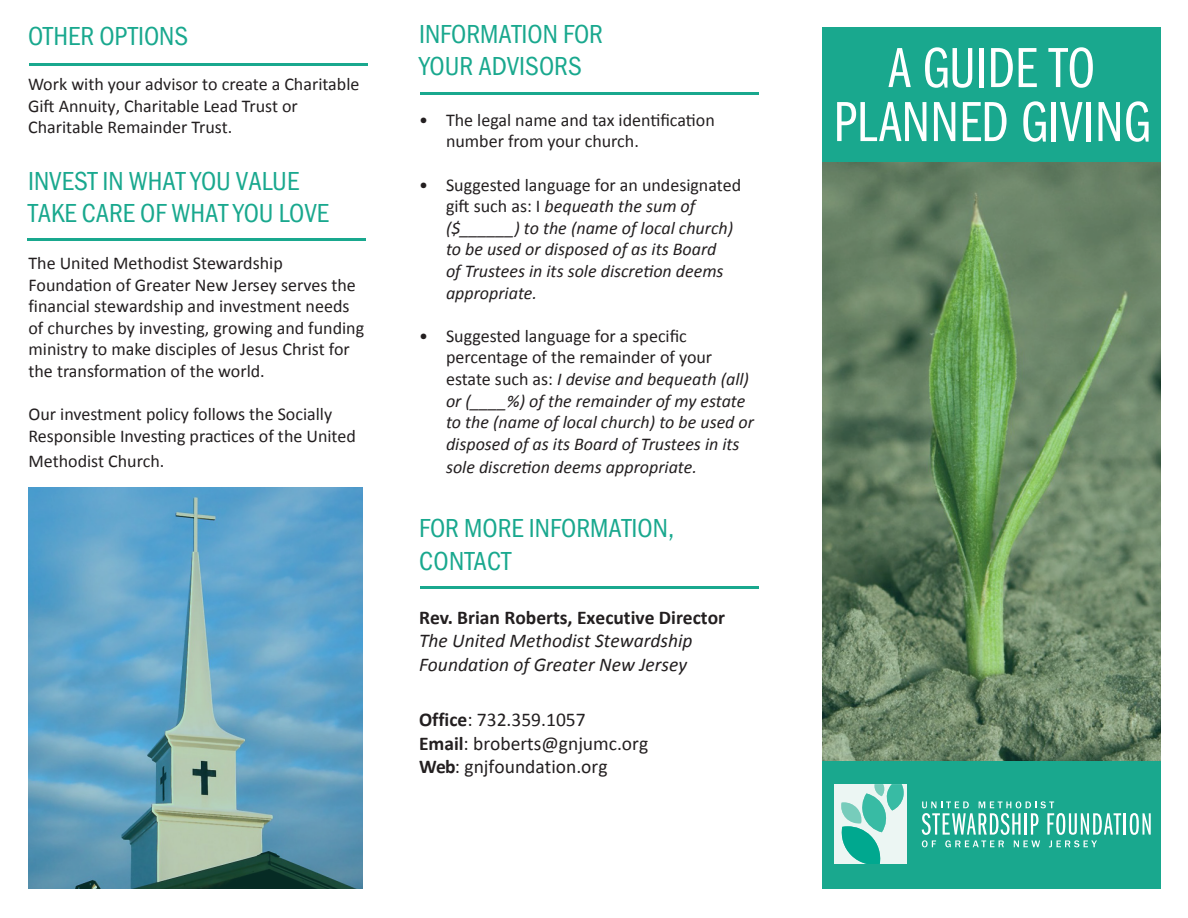
<style>
.page{position:relative;width:1188px;height:918px;background:#fff}
.page>*{position:absolute;margin:0;border:0;box-sizing:border-box;transform-origin:0 0}
.t1{font:58.5px "Franklin Gothic URW Com Boo";color:#fff}
.t2{font:27px/32.4px "Franklin Gothic URW Cn SC Boo";color:#19a88e}
.t3{font:italic 19.5px/23.4px "Calibri";color:#231f20}
.t4{font:19.5px/23.4px "Calibri";color:#231f20}
.t5{font:18px/21.6px "Calibri";color:#231f20}
.t6{font:italic 18px/21.6px "Calibri";color:#231f20}
.s1{font-style:normal}
.s2{font-weight:700;font-style:normal}
.s3{font-weight:700}
</style>
<div class="page">
<div style="left:823px;top:759px;width:338px;height:130px;background:#19a88e"></div>
<div style="left:823px;top:27px;width:338px;height:145px;background:#19a88e"></div>
<hr style="left:27px;top:239px;width:338px;height:2px;background:#19a88e">
<hr style="left:420px;top:92px;width:338px;height:2px;background:#19a88e">
<hr style="left:420px;top:586px;width:338px;height:2px;background:#19a88e">
<svg style="left:922px;top:801px;width:199px;height:46px"></svg>
<hr style="left:1124px;top:813px;width:2px;height:22px;background:#fff">
<svg style="left:1130px;top:813px;width:21px;height:22px"></svg>
<div style="left:834px;top:784px;width:73px;height:80px;background:#ecf6f3"></div>
<svg style="left:841px;top:784px;width:63px;height:80px"></svg>
<svg style="left:28px;top:487px;width:334px;height:402px"></svg>
<svg style="left:823px;top:162px;width:338px;height:599px"></svg>
<hr style="left:29px;top:64px;width:338px;height:2px;background:#19a88e">
<p class="t2" style="left:28px;top:20px;width:162px">OTHER OPTIONS</p>
<p class="t5" style="left:28px;top:73px;width:333px">Work with your advisor to create a Charitable<br>Gift Annuity, Charitable Lead Trust or<br>Charitable Remainder Trust.</p>
<p class="t2" style="left:28px;top:165px;width:303px">INVEST IN WHAT YOU VALUE<br>TAKE CARE OF WHAT YOU LOVE</p>
<p class="t5" style="left:28px;top:252px;width:337px">The United Methodist Stewardship Foundation of Greater New Jersey serves the financial stewardship and investment needs of churches by investing, growing and funding ministry to make disciples of Jesus Christ for the transformation of the world.</p>
<p class="t5" style="left:28px;top:404px;width:329px">Our investment policy follows the Socially<br>Responsible Investing practices of the United</p>
<p class="t5" style="left:28px;top:450px;width:137px">Methodist Church.</p>
<p class="t2" style="left:419px;top:18px;width:186px">INFORMATION FOR<br>YOUR ADVISORS</p>
<p class="t5" style="left:446px;top:109px;width:270px;text-indent:-27px">• The legal name and tax identification number from your church.</p>
<p class="t6" style="left:446px;top:173px;width:297px;text-indent:-27px"><span class="s1">• Suggested language for an undesignated gift such as: I</span> bequeath the sum of ($______) to the (name of local church) to be used or disposed of as its Board<br>of Trustees in its sole discretion deems appropriate.</p>
<p class="t6" style="left:446px;top:324px;width:309px;text-indent:-27px"><span class="s1">• Suggested language for a specific percentage of the remainder of your estate such as:</span> I devise and bequeath (all) or (____%) of the remainder of my estate to the (name of local church) to be used or disposed of as its Board of Trustees in its</p>
<p class="t6" style="left:446px;top:456px;width:252px">sole discretion deems appropriate.</p>
<p class="t2" style="left:419px;top:513px;width:257px">FOR MORE INFORMATION,<br>CONTACT</p>
<p class="t3" style="left:419px;top:605px;width:308px"><span class="s2">Rev. Brian Roberts, Executive Director<br></span>The United Methodist Stewardship<br>Foundation of Greater New Jersey</p>
<p class="t4" style="left:419px;top:708px;width:231px"><span class="s3">Office</span>: 732.359.1057<br><span class="s3">Email</span>: broberts@gnjumc.org<br><span class="s3">Web</span>: gnjfoundation.org</p>
<p class="t1" style="left:889px;top:28px;width:208px">A GUIDE TO</p>
<p class="t1" style="left:833px;top:82px;width:319px">PLANNED GIVING</p>
</div>
